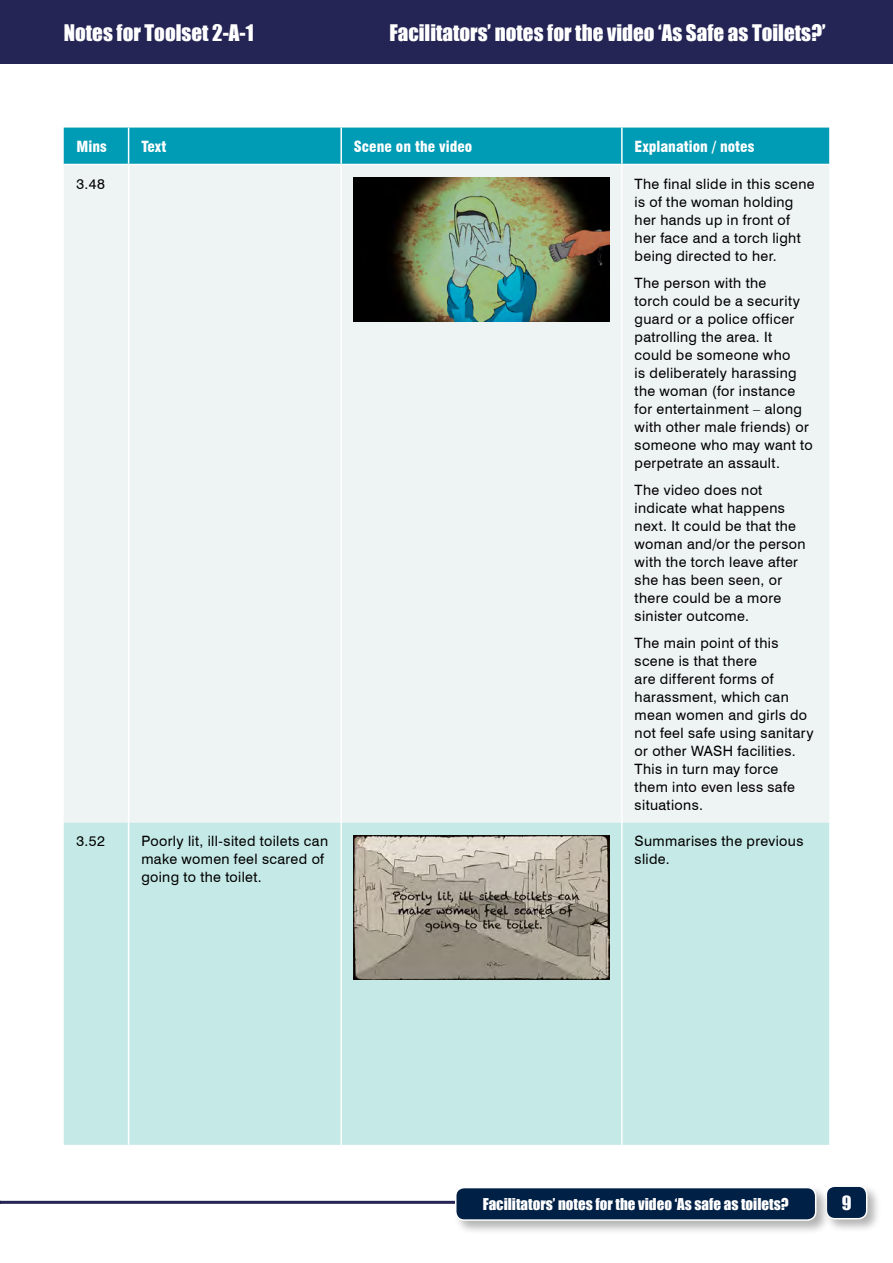
<style>
.page{position:relative;width:893px;height:1263px;background:#fff}
.page>*{position:absolute;margin:0;border:0;box-sizing:border-box;transform-origin:0 0}
.t1{font:21px "Impact";color:#fff}
.t2{font:18px "Impact";color:#fff}
.t3{font:15px "Impact";color:#fff}
.t4{font:900 condensed 15px "Swiss 721 BT";color:#fff}
.t5{font:14.25px/18px "Swiss 721 BT";letter-spacing:.025em;color:#000}
</style>
<div class="page">
<div style="left:0;top:0;width:893px;height:64px;background:#242555"></div>
<hr style="left:0;top:1201px;width:708px;height:3px;background:#242555">
<div style="left:823px;top:1183px;width:58px;height:51px;background:#000;opacity:.3"></div>
<div style="left:826px;top:1186px;width:41px;height:33px;background:#002045;border-radius:9px"></div>
<div style="left:826px;top:1185px;width:41px;height:34px;border:2px solid #fff;border-radius:9px"></div>
<div style="left:453px;top:1185px;width:378px;height:50px;background:#000;opacity:.3"></div>
<div style="left:456px;top:1187px;width:360px;height:33px;background:#002045;border-radius:9px"></div>
<div style="left:455px;top:1187px;width:361px;height:34px;border:2px solid #fff;border-radius:9px"></div>
<div style="left:64px;top:128px;width:765px;height:36px;background:#009bb4"></div>
<div style="left:64px;top:165px;width:765px;height:658px;background:#eef3f3"></div>
<div style="left:64px;top:823px;width:765px;height:322px;background:#c5e9e7"></div>
<hr style="left:128px;top:128px;width:1px;height:36px;background:#fff">
<hr style="left:340px;top:128px;width:2px;height:36px;background:#fff">
<hr style="left:621px;top:128px;width:2px;height:36px;background:#fff">
<hr style="left:128px;top:165px;width:1px;height:658px;background:#fff">
<hr style="left:340px;top:165px;width:2px;height:658px;background:#fff">
<hr style="left:621px;top:165px;width:2px;height:658px;background:#fff">
<hr style="left:128px;top:823px;width:1px;height:322px;background:#fff">
<hr style="left:340px;top:823px;width:2px;height:322px;background:#fff">
<hr style="left:621px;top:823px;width:2px;height:322px;background:#fff">
<img style="left:354px;top:178px;width:255px;height:144px">
<img style="left:354px;top:835px;width:255px;height:144px">
<h1 class="t1" style="left:64px;top:17px;width:192px">Notes for Toolset 2-A-1</h1>
<h1 class="t1" style="left:389px;top:17px;width:438px">Facilitators’ notes for the video ‘As Safe as Toilets?’</h1>
<p class="t4" style="left:77px;top:137px;width:32px">Mins</p>
<p class="t4" style="left:141px;top:137px;width:26px">Text</p>
<p class="t4" style="left:354px;top:137px;width:120px">Scene on the video</p>
<p class="t4" style="left:635px;top:137px;width:121px">Explanation / notes</p>
<p class="t5" style="left:77px;top:175px;width:30px">3.48</p>
<p class="t5" style="left:635px;top:175px;width:181px">The final slide in this scene is of the woman holding her hands up in front of her face and a torch light being directed to her.</p>
<p class="t5" style="left:635px;top:274px;width:179px">The person with the<br>torch could be a security guard or a police officer patrolling the area. It could be someone who<br>is deliberately harassing the woman (for instance for entertainment – along with other male friends) or someone who may want to perpetrate an assault.</p>
<p class="t5" style="left:635px;top:481px;width:173px">The video does not indicate what happens next. It could be that the woman and/or the person with the torch leave after she has been seen, or there could be a more sinister outcome.</p>
<p class="t5" style="left:635px;top:634px;width:180px">The main point of this scene is that there<br>are different forms of harassment, which can mean women and girls do not feel safe using sanitary or other WASH facilities.<br>This in turn may force them into even less safe situations.</p>
<p class="t5" style="left:77px;top:832px;width:30px">3.52</p>
<p class="t5" style="left:141px;top:832px;width:188px">Poorly lit, ill-sited toilets can make women feel scared of going to the toilet.</p>
<p class="t5" style="left:635px;top:832px;width:170px">Summarises the previous slide.</p>
<p class="t3" style="left:483px;top:1192px;width:307px">Facilitators’ notes for the video ‘As safe as toilets?</p>
<p class="t2" style="left:842px;top:1188px;width:11px">9</p>
</div>
